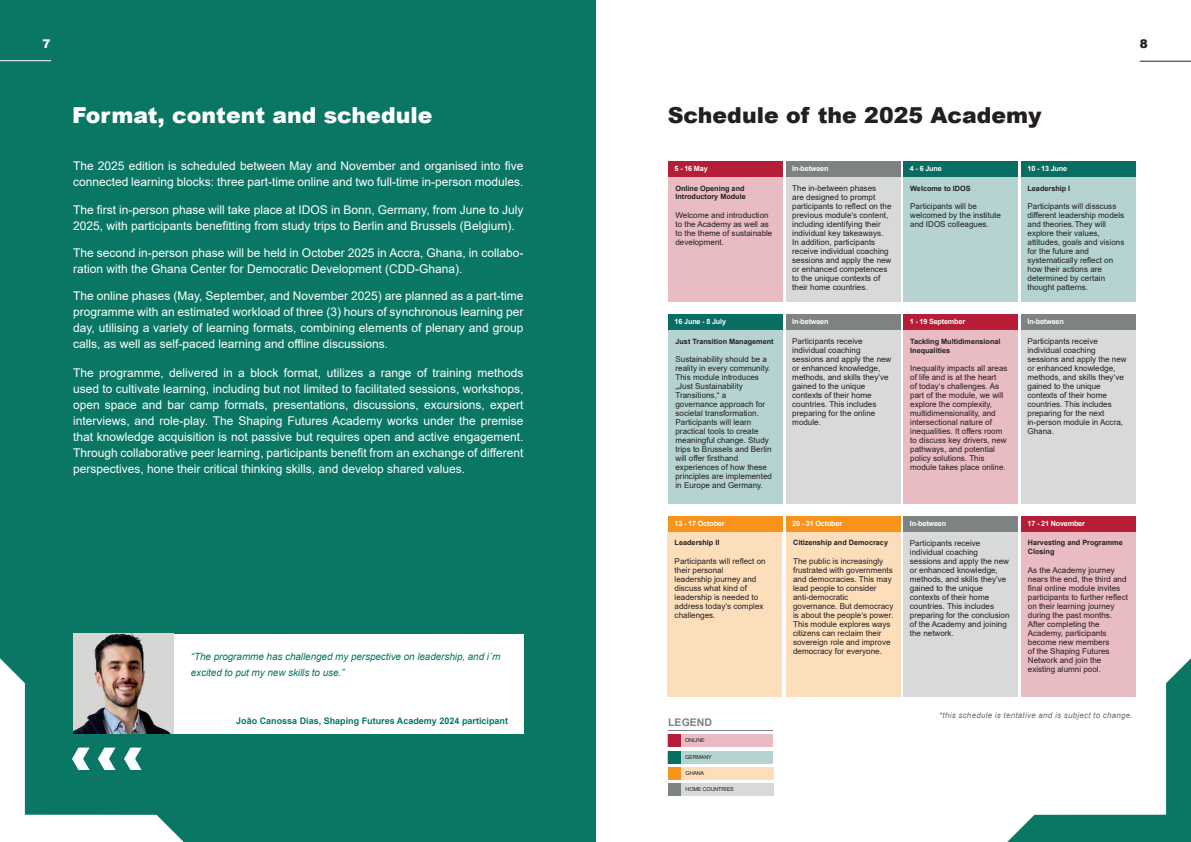
<style>
.page{position:relative;width:1191px;height:842px;background:#fff}
.page>*{position:absolute;margin:0;border:0;box-sizing:border-box;transform-origin:0 0}
.t1{font:900 22px "Arial";color:#fff}
.t2{font:900 22px "Arial";color:#231f20}
.t3{font:12px/16px "Arial";color:#fff}
.t4{font:900 12px "Arial";color:#fff}
.t5{font:900 12px "Arial";color:#231f20}
.t6{font:700 10.6px "Arial";color:#7f8283}
.t7{font:italic 10px/16px "Arial";letter-spacing:-.01em;color:#097763}
.t8{font:700 9px "Arial";color:#097763}
.t9{font:8.1px/9px "Arial";color:#231f20}
.t10{font:italic 8px "Arial";letter-spacing:.03em;color:#6c6d70}
.t11{font:700 7.3px/8.7px "Arial";color:#231f20}
.t12{font:700 7.3px "Arial";letter-spacing:-.025em;color:#fff}
.t13{font:5.4px "Arial";letter-spacing:-.025em;color:#231f20}
</style>
<div class="page">
<hr style="left:1139px;top:61px;width:52px;height:1px;background:#231f20">
<div style="left:0;top:0;width:595px;height:842px;background:#097763"></div>
<div style="left:73px;top:634px;width:451px;height:100px;background:#fff"></div>
<hr style="left:0;top:60px;width:51px;height:1px;background:#fff">
<svg style="left:1007px;top:658px;width:184px;height:184px"></svg>
<svg style="left:0;top:658px;width:184px;height:184px"></svg>
<img style="left:73px;top:634px;width:100px;height:100px">
<div style="left:668px;top:734px;width:105px;height:13px;background:#e9bbc3"></div>
<div style="left:668px;top:734px;width:12px;height:13px;background:#b61e37"></div>
<div style="left:668px;top:767px;width:105px;height:13px;background:#fcdebb"></div>
<div style="left:668px;top:767px;width:13px;height:13px;background:#f7931d"></div>
<div style="left:668px;top:783px;width:105px;height:13px;background:#d8d9da"></div>
<div style="left:668px;top:783px;width:13px;height:13px;background:#7f8283"></div>
<div style="left:668px;top:751px;width:105px;height:12px;background:#b5d3d0"></div>
<div style="left:668px;top:751px;width:12px;height:12px;background:#086d62"></div>
<hr style="left:668px;top:730px;width:105px;height:1px;background:#7f8283">
<div style="left:668px;top:162px;width:114px;height:15px;background:#b61e37"></div>
<div style="left:668px;top:177px;width:114px;height:125px;background:#e9bbc3"></div>
<div style="left:786px;top:162px;width:114px;height:15px;background:#7f8283"></div>
<div style="left:786px;top:177px;width:114px;height:125px;background:#d8d9da"></div>
<div style="left:903px;top:162px;width:114px;height:15px;background:#086d62"></div>
<div style="left:903px;top:177px;width:114px;height:125px;background:#b5d3d0"></div>
<div style="left:1021px;top:162px;width:114px;height:15px;background:#086d62"></div>
<div style="left:1021px;top:177px;width:114px;height:125px;background:#b5d3d0"></div>
<div style="left:668px;top:314px;width:114px;height:16px;background:#086d62"></div>
<div style="left:668px;top:330px;width:114px;height:174px;background:#b5d3d0"></div>
<div style="left:786px;top:314px;width:114px;height:16px;background:#7f8283"></div>
<div style="left:786px;top:330px;width:114px;height:174px;background:#d8d9da"></div>
<div style="left:903px;top:314px;width:114px;height:16px;background:#b61e37"></div>
<div style="left:903px;top:330px;width:114px;height:174px;background:#e9bbc3"></div>
<div style="left:1021px;top:314px;width:114px;height:16px;background:#7f8283"></div>
<div style="left:1021px;top:330px;width:114px;height:174px;background:#d8d9da"></div>
<div style="left:786px;top:516px;width:114px;height:15px;background:#f7931d"></div>
<div style="left:786px;top:531px;width:114px;height:166px;background:#fcdebb"></div>
<div style="left:903px;top:516px;width:114px;height:15px;background:#7f8283"></div>
<div style="left:903px;top:531px;width:114px;height:166px;background:#d8d9da"></div>
<div style="left:1021px;top:516px;width:114px;height:15px;background:#b61e37"></div>
<div style="left:1021px;top:531px;width:114px;height:166px;background:#e9bbc3"></div>
<div style="left:668px;top:516px;width:114px;height:15px;background:#f7931d"></div>
<div style="left:668px;top:531px;width:114px;height:166px;background:#fcdebb"></div>
<h2 class="t4" style="left:43px;top:35px;width:10px">7</h2>
<h2 class="t5" style="left:1139px;top:35px;width:10px">8</h2>
<h1 class="t1" style="left:72px;top:99px;width:362px">Format, content and schedule</h1>
<h1 class="t2" style="left:668px;top:99px;width:375px">Schedule of the 2025 Academy</h1>
<h2 class="t3" style="left:73px;top:158px;width:452px">The 2025 edition is scheduled between May and November and organised into five connected learning blocks: three part-time online and two full-time in-person modules.</h2>
<h2 class="t3" style="left:73px;top:201px;width:452px">The first in-person phase will take place at IDOS in Bonn, Germany, from June to July<br>2025, with participants benefitting from study trips to Berlin and Brussels (Belgium).</h2>
<h2 class="t3" style="left:73px;top:245px;width:452px">The second in-person phase will be held in October 2025 in Accra, Ghana, in collabo&shy;ration with the Ghana Center for Democratic Development (CDD-Ghana).</h2>
<p class="t3" style="left:73px;top:288px;width:452px;text-align:justify">The online phases (May, September, and November 2025) are planned as a part-time programme with an estimated workload of three (3) hours of synchronous learning per day, utilising a variety of learning formats, combining elements of plenary and group calls, as well as self-paced learning and offline discussions.</p>
<p class="t3" style="left:73px;top:365px;width:452px;text-align:justify">The programme, delivered in a block format, utilizes a range of training methods used to cultivate learning, including but not limited to facilitated sessions, workshops, open space and bar camp formats, presentations, discussions, excursions, expert interviews, and role-play. The Shaping Futures Academy works under the premise that knowledge acquisition is not passive but requires open and active engagement.<br>Through collaborative peer learning, participants benefit from an exchange of different perspectives, hone their critical thinking skills, and develop shared values.</p>
<p class="t7" style="left:191px;top:648px;width:311px">“The programme has challenged my perspective on leadership, and i´m excited to put my new skills to use.”</p>
<p class="t8" style="left:236px;top:715px;width:273px">João Canossa Dias, Shaping Futures Academy 2024 participant</p>
<p class="t12" style="left:674px;top:164px;width:35px">5 - 16 May</p>
<p class="t11" style="left:675px;top:184px;width:72px">Online Opening and<br>Introductory Module</p>
<p class="t9" style="left:675px;top:211px;width:98px">Welcome and introduction to the Academy as well as to the theme of sustainable development.</p>
<p class="t12" style="left:674px;top:317px;width:53px">16 June - 8 July</p>
<p class="t11" style="left:675px;top:337px;width:100px">Just Transition Management</p>
<p class="t9" style="left:675px;top:355px;width:98px">Sustainability should be a reality in every community.<br>This module introduces „Just Sustainability<br>Transitions,“ a<br>governance approach for societal transformation.<br>Participants will learn practical tools to create meaningful change. Study trips to Brussels and Berlin will offer firsthand experiences of how these principles are implemented in Europe and Germany.</p>
<p class="t12" style="left:674px;top:518px;width:51px">13 - 17 October</p>
<p class="t11" style="left:674px;top:539px;width:46px">Leadership II</p>
<p class="t9" style="left:674px;top:557px;width:93px">Participants will reflect on their personal<br>leadership journey and discuss what kind of leadership is needed to address today‘s complex challenges.</p>
<h3 class="t6" style="left:668px;top:715px;width:45px">LEGEND</h3>
<p class="t13" style="left:685px;top:736px;width:21px">ONLINE</p>
<p class="t13" style="left:685px;top:753px;width:28px">GERMANY</p>
<p class="t13" style="left:685px;top:786px;width:50px">HOME COUNTRIES</p>
<p class="t13" style="left:685px;top:769px;width:20px">GHANA</p>
<p class="t12" style="left:792px;top:164px;width:38px">In-between</p>
<p class="t12" style="left:910px;top:164px;width:33px">4 - 6 June</p>
<p class="t12" style="left:1027px;top:164px;width:41px">10 - 13 June</p>
<p class="t9" style="left:792px;top:184px;width:101px">The in-between phases<br>are designed to prompt participants to reflect on the previous module‘s content, including identifying their individual key takeaways.<br>In addition, participants receive individual coaching sessions and apply the new or enhanced competences to the unique contexts of their home countries.</p>
<p class="t11" style="left:910px;top:184px;width:62px">Welcome to IDOS</p>
<p class="t11" style="left:1027px;top:184px;width:44px">Leadership I</p>
<p class="t9" style="left:1027px;top:202px;width:98px">Participants will disscuss different leadership models and theories.They will explore their values, attitudes, goals and visions for the future and systematically reflect on how their actions are determined by certain thought patterns.</p>
<p class="t9" style="left:910px;top:202px;width:92px">Participants will be welcomed by the institute and IDOS colleagues.</p>
<p class="t12" style="left:792px;top:317px;width:38px">In-between</p>
<p class="t12" style="left:910px;top:317px;width:57px">1 - 19 September</p>
<p class="t12" style="left:1027px;top:317px;width:38px">In-between</p>
<p class="t9" style="left:792px;top:337px;width:101px">Participants receive individual coaching sessions and apply the new or enhanced knowledge, methods, and skills they’ve gained to the unique contexts of their home countries. This includes preparing for the online module.</p>
<p class="t11" style="left:910px;top:337px;width:92px">Tackling Multidimensional<br>Inequalities</p>
<p class="t9" style="left:1027px;top:337px;width:101px">Participants receive individual coaching sessions and apply the new or enhanced knowledge, methods, and skills they’ve gained to the unique contexts of their home countries. This includes preparing for the next in-person module in Accra,<br>Ghana.</p>
<p class="t9" style="left:910px;top:364px;width:99px">Inequality impacts all areas of life and is at the heart<br>of today‘s challenges. As part of the module, we will explore the complexity, multidimensionality, and intersectional nature of inequalities. It offers room to discuss key drivers, new pathways, and potential policy solutions. This module takes place online.</p>
<p class="t12" style="left:792px;top:518px;width:51px">20 - 31 October</p>
<p class="t11" style="left:793px;top:539px;width:96px">Citizenship and Democracy</p>
<p class="t9" style="left:793px;top:557px;width:102px">The public is increasingly frustrated with governments and democracies. This may lead people to consider anti-democratic governance. But democracy is about the people‘s power.<br>This module explores ways citizens can reclaim their sovereign role and improve democracy for everyone.</p>
<p class="t12" style="left:910px;top:518px;width:38px">In-between</p>
<p class="t12" style="left:1027px;top:518px;width:59px">17 - 21 November</p>
<p class="t9" style="left:910px;top:539px;width:101px">Participants receive individual coaching sessions and apply the new or enhanced knowledge, methods, and skills they’ve gained to the unique contexts of their home countries. This includes preparing for the conclusion of the Academy and joining the network.</p>
<p class="t11" style="left:1027px;top:539px;width:96px">Harvesting and Programme<br>Closing</p>
<p class="t9" style="left:1027px;top:565px;width:102px">As the Academy journey nears the end, the third and final online module invites participants to further reflect on their learning journey during the past months.<br>After completing the<br>Academy, participants become new members<br>of the Shaping Futures<br>Network and join the existing alumni pool.</p>
<p class="t10" style="left:939px;top:710px;width:195px">*this schedule is tentative and is subject to change.</p>
</div>
